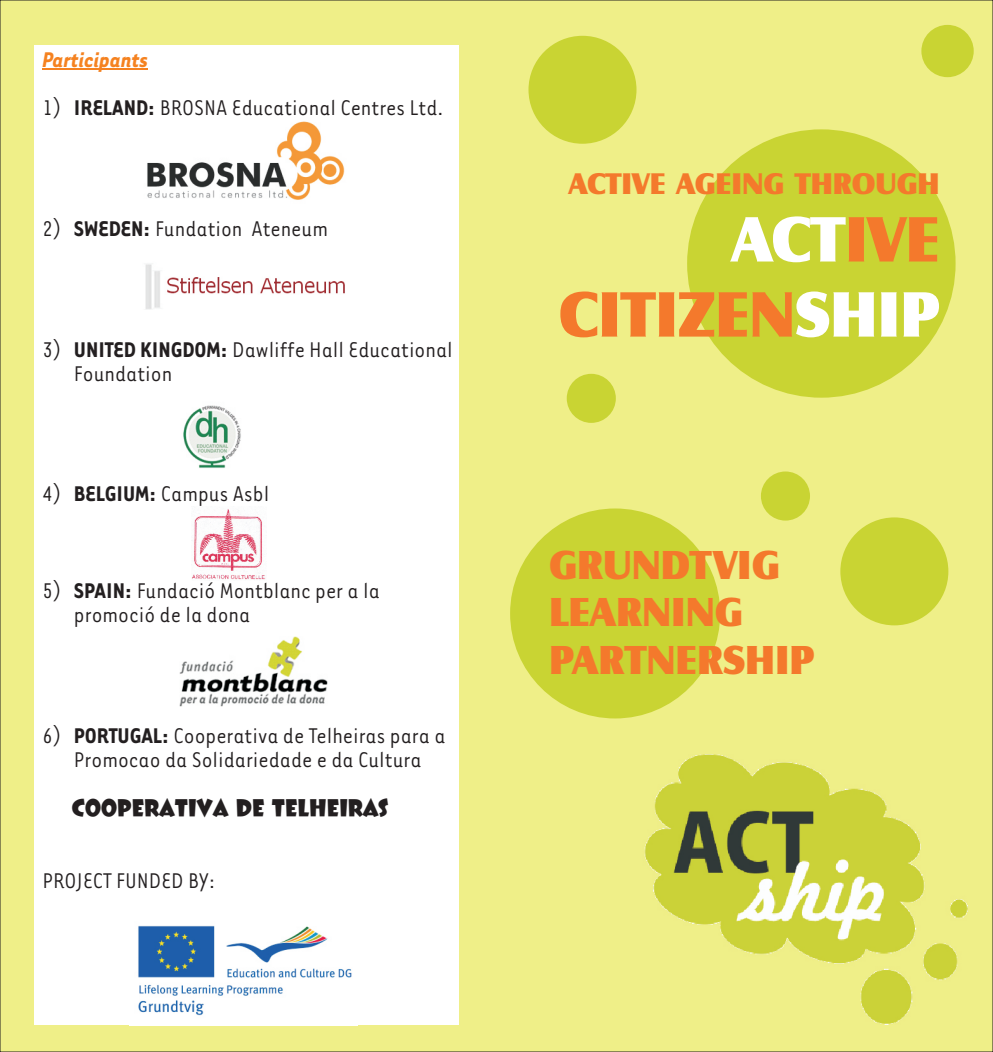
<style>
.page{position:relative;width:993px;height:1052px;background:#fff}
.page>*{position:absolute;margin:0;border:0;box-sizing:border-box;transform-origin:0 0}
.t1{font:66.33px/75.1px "Castle Becker Ultra";color:#f4792c;text-align:right}
.t2{font:42px/47.4px "Castle Becker Ultra";color:#f4792c}
.t3{font:30.97px "Castle Becker Ultra";color:#f4792c}
.t4{font:24.5px/24.2px "Tarzana Narrow";color:#231f20}
.t5{font:700 24.5px "Boogie Woogie Hmk";color:#231f20}
.t6{font:italic 700 24.5px "Tarzana Narrow";color:#f58220}
.s1{font-weight:700}
.s2{color:#fff}
</style>
<div class="page">
<div style="left:0;top:0;width:992px;height:1052px;background:#efef88"></div>
<div style="left:34px;top:45px;width:425px;height:980px;background:#fff"></div>
<div style="left:566px;top:374px;width:49px;height:49px;background:#c9d433;border-radius:50%"></div>
<div style="left:760px;top:471px;width:49px;height:49px;background:#c9d433;border-radius:50%"></div>
<div style="left:528px;top:36px;width:108px;height:108px;background:#c9d433;border-radius:50%"></div>
<div style="left:921px;top:25px;width:52px;height:52px;background:#c9d433;border-radius:50%"></div>
<hr style="left:42px;top:69px;width:106px;height:1px;background:#f58220">
<div style="left:840px;top:517px;width:108px;height:108px;background:#c9d433;border-radius:50%"></div>
<img style="left:562px;top:754px;width:405px;height:270px">
<img style="left:145px;top:264px;width:200px;height:46px">
<img style="left:183px;top:405px;width:58px;height:63px">
<img style="left:180px;top:636px;width:147px;height:70px">
<div style="left:687px;top:129px;width:268px;height:269px;background:#c9d433;border-radius:50%"></div>
<div style="left:510px;top:508px;width:210px;height:210px;background:#c9d433;border-radius:50%"></div>
<img style="left:138px;top:926px;width:214px;height:90px">
<img style="left:147px;top:121px;width:198px;height:79px">
<img style="left:192px;top:509px;width:74px;height:71px">
<p class="t6" style="left:42px;top:48px;width:107px">Participants</p>
<p class="t4" style="left:42px;top:96px;width:403px">1) <span class="s1">IRELAND:</span> BROSNA Educational Centres Ltd.</p>
<p class="t4" style="left:42px;top:217px;width:287px">2) <span class="s1">SWEDEN:</span> Fundation Ateneum</p>
<p class="t4" style="left:74px;top:337px;width:380px;text-indent:-32px">3) <span class="s1">UNITED KINGDOM:</span> Dawliffe Hall Educational<br>Foundation</p>
<p class="t4" style="left:42px;top:482px;width:228px">4) <span class="s1">BELGIUM:</span> Campus Asbl</p>
<p class="t4" style="left:74px;top:579px;width:307px;text-indent:-32px">5) <span class="s1">SPAIN:</span> Fundació Montblanc per a la promoció de la dona</p>
<p class="t4" style="left:42px;top:724px;width:404px;text-align:center">6) <span class="s1">PORTUGAL:</span> Cooperativa de Telheiras para a<br>Promocao da Solidariedade e da Cultura</p>
<p class="t5" style="left:72px;top:791px;width:318px">COOPERATIVA DE TELHEIRAS</p>
<p class="t4" style="left:42px;top:869px;width:175px">PROJECT FUNDED BY:</p>
<p class="t3" style="left:568px;top:168px;width:372px">ACTIVE AGEING THROUGH</p>
<h1 class="t1" style="left:558px;top:202px;width:382px"><span class="s2">ACT</span>IVE<br>CITIZEN<span class="s2">SHIP</span></h1>
<h2 class="t2" style="left:549px;top:541px;width:267px">GRUNDTVIG<br>LEARNING<br>PARTNERSHIP</h2>
</div>
